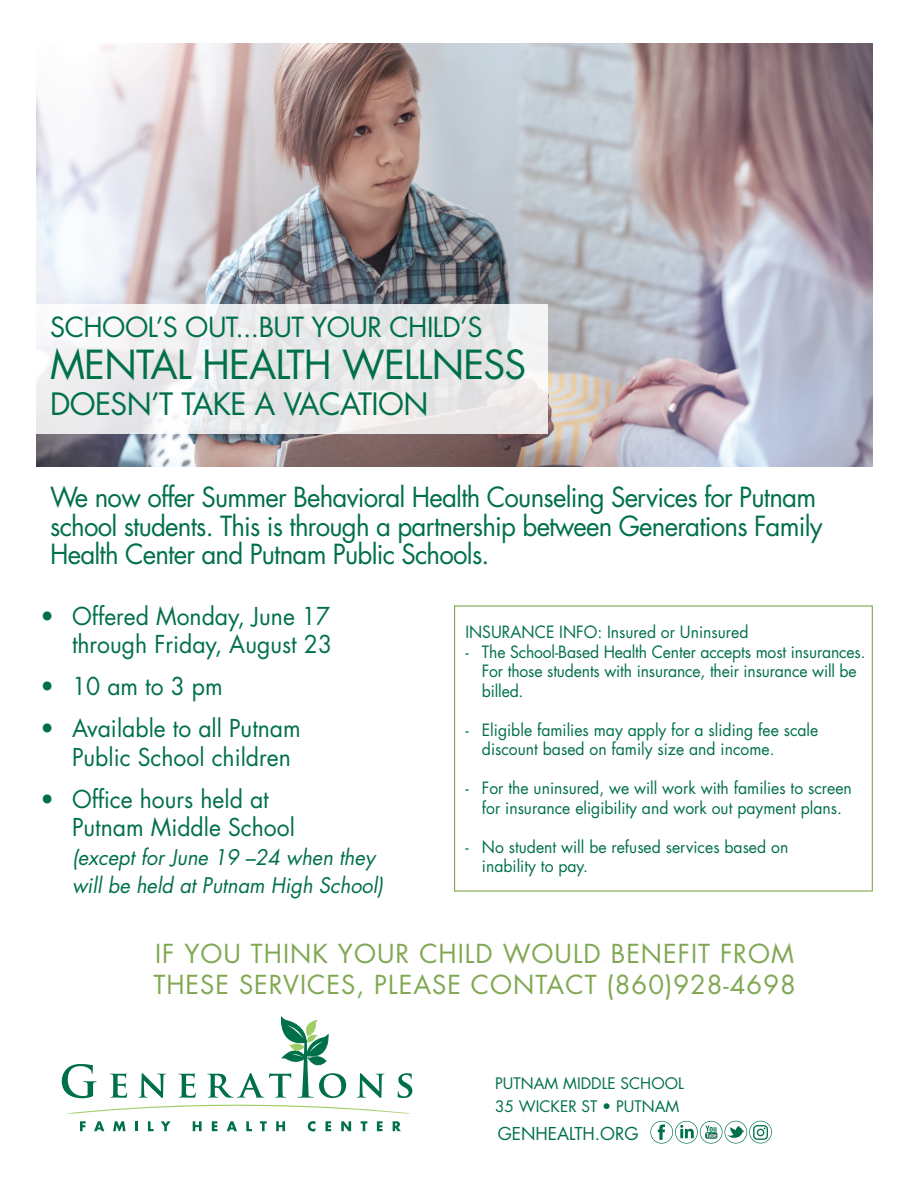
<style>
.page{position:relative;width:918px;height:1188px;background:#fff}
.page>*{position:absolute;margin:0;border:0;box-sizing:border-box;transform-origin:0 0}
.t1{font:39px "Futura";letter-spacing:-.02em;color:#007049}
.t2{font:30px "Futura";letter-spacing:-.02em;color:#007049}
.t3{font:27px/28.5px "Futura";letter-spacing:-.03em;color:#007049;scale:.96 1}
.t4{font:27px "Futura";letter-spacing:-.03em;color:#007049}
.t5{font:25.5px "Futura";letter-spacing:.04em;color:#80a853}
.t6{font:24px "Futura";color:#007049;scale:.96 1}
.t7{font:italic 21px "Futura";color:#007049;scale:.96 1}
.t8{font:17.25px "Futura";color:#007049}
.t9{font:16.5px/19.5px "Futura";color:#007049;scale:.96 1}
.t10{font:15.45px "Futura";color:#007049}
</style>
<div class="page">
<img style="left:37px;top:43px;width:835px;height:423px">
<svg style="left:36px;top:305px;width:512px;height:129px;fill:#ebeaec"></svg>
<svg style="left:80px;top:1121px;width:6px;height:10px"></svg>
<svg style="left:94px;top:1121px;width:10px;height:10px"></svg>
<svg style="left:113px;top:1121px;width:13px;height:10px"></svg>
<svg style="left:135px;top:1121px;width:3px;height:10px"></svg>
<svg style="left:148px;top:1121px;width:6px;height:10px"></svg>
<svg style="left:161px;top:1121px;width:10px;height:10px"></svg>
<svg style="left:193px;top:1121px;width:9px;height:10px"></svg>
<svg style="left:212px;top:1121px;width:5px;height:10px"></svg>
<svg style="left:227px;top:1121px;width:10px;height:10px"></svg>
<svg style="left:246px;top:1121px;width:6px;height:10px"></svg>
<svg style="left:260px;top:1121px;width:7px;height:10px"></svg>
<svg style="left:276px;top:1121px;width:9px;height:10px"></svg>
<svg style="left:308px;top:1121px;width:7px;height:10px"></svg>
<svg style="left:326px;top:1121px;width:5px;height:10px"></svg>
<svg style="left:341px;top:1121px;width:10px;height:10px"></svg>
<svg style="left:361px;top:1121px;width:6px;height:10px"></svg>
<svg style="left:377px;top:1121px;width:6px;height:10px"></svg>
<svg style="left:393px;top:1121px;width:8px;height:10px"></svg>
<svg style="left:62px;top:1017px;width:350px;height:97px"></svg>
<svg style="left:650px;top:1121px;width:122px;height:23px"></svg>
<div style="left:454px;top:605px;width:419px;height:287px;border:1px solid #80a853"></div>
<p class="t4" style="left:50px;top:309px;width:434px">SCHOOL’S OUT...BUT YOUR CHILD’S</p>
<p class="t1" style="left:50px;top:338px;width:478px">MENTAL HEALTH WELLNESS</p>
<p class="t2" style="left:50px;top:384px;width:380px">DOESN’T TAKE A VACATION</p>
<p class="t3" style="left:50px;top:483px;width:806px">We now offer Summer Behavioral Health Counseling Services for Putnam school students. This is through a partnership between Generations Family<br>Health Center and Putnam Public Schools.</p>
<p class="t6" style="left:40px;top:599px;width:303px">• Offered Monday, June 17</p>
<p class="t6" style="left:72px;top:628px;width:273px">through Friday, August 23</p>
<p class="t6" style="left:40px;top:670px;width:191px">• 10 am to 3 pm</p>
<p class="t6" style="left:40px;top:712px;width:273px">• Available to all Putnam</p>
<p class="t6" style="left:72px;top:740px;width:230px">Public School children</p>
<p class="t6" style="left:40px;top:782px;width:239px">• Office hours held at</p>
<p class="t6" style="left:72px;top:811px;width:234px">Putnam Middle School</p>
<p class="t7" style="left:72px;top:843px;width:317px">(except for June 19 –24 when they</p>
<p class="t7" style="left:72px;top:871px;width:326px">will be held at Putnam High School)</p>
<p class="t9" style="left:465px;top:622px;width:296px">INSURANCE INFO: Insured or Uninsured</p>
<p class="t9" style="left:482px;top:642px;width:401px;text-indent:-16px">- The School-Based Health Center accepts most insurances.<br>For those students with insurance, their insurance will be billed.</p>
<p class="t9" style="left:465px;top:720px;width:369px">- Eligible families may apply for a sliding fee scale</p>
<p class="t9" style="left:482px;top:739px;width:306px">discount based on family size and income.</p>
<p class="t9" style="left:465px;top:778px;width:404px;text-align:center">- For the uninsured, we will work with families to screen for insurance eligibility and work out payment plans.</p>
<p class="t9" style="left:465px;top:837px;width:338px">- No student will be refused services based on</p>
<p class="t9" style="left:482px;top:856px;width:112px">inability to pay.</p>
<p class="t5" style="left:155px;top:936px;width:640px">IF YOU THINK YOUR CHILD WOULD BENEFIT FROM</p>
<p class="t5" style="left:153px;top:967px;width:644px">THESE SERVICES, PLEASE CONTACT (860)928-4698</p>
<p class="t10" style="left:495px;top:1072px;width:190px">PUTNAM MIDDLE SCHOOL</p>
<p class="t10" style="left:495px;top:1096px;width:186px">35 WICKER ST • PUTNAM</p>
<p class="t8" style="left:498px;top:1122px;width:143px">GENHEALTH.ORG</p>
</div>
